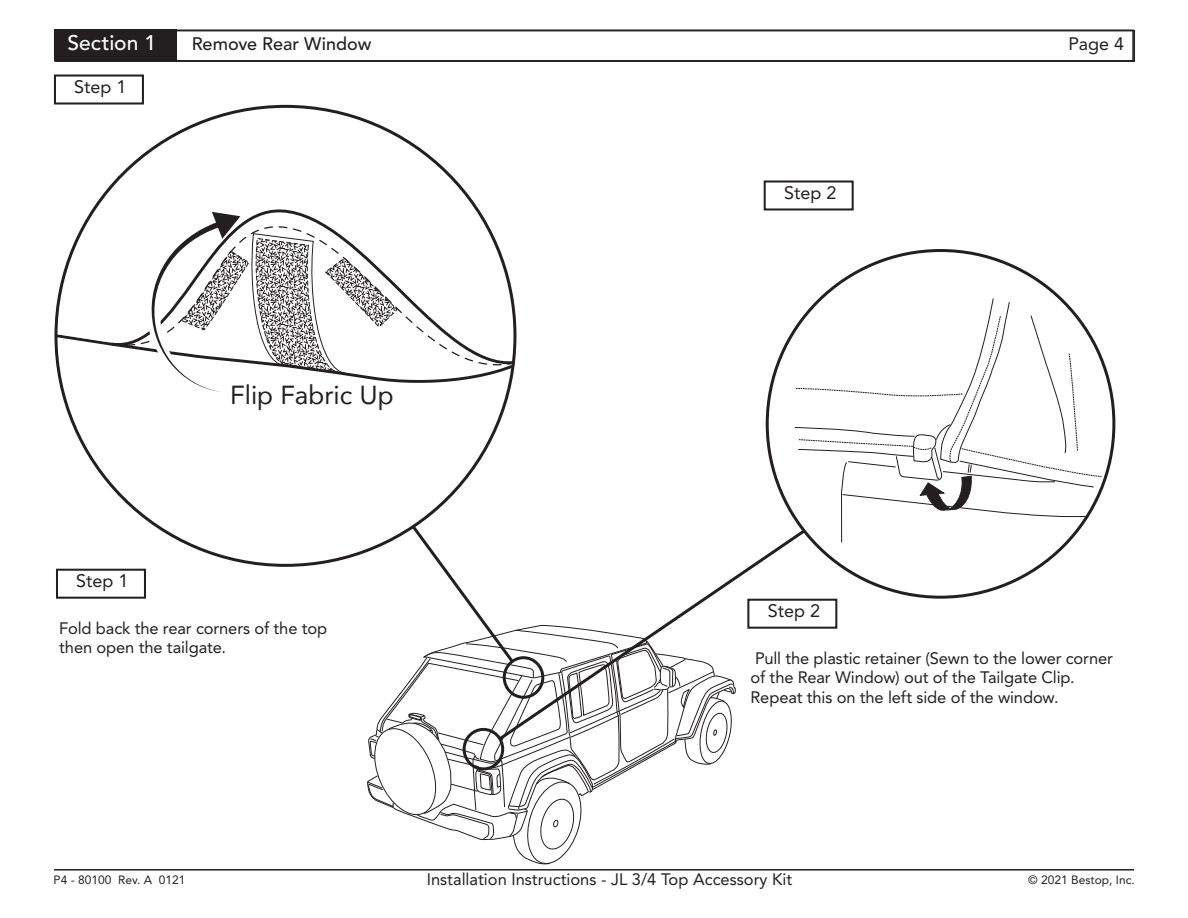
<style>
.page{position:relative;width:1188px;height:918px;background:#fff}
.page>*{position:absolute;margin:0;border:0;box-sizing:border-box;transform-origin:0 0}
.t1{font:26.1px "Avenir";color:#231f20}
.t2{font:500 21px "Avenir LT Std";color:#fff}
.t3{font:18px "Avenir LT Std";color:#231f20}
.t4{font:500 18px "Avenir LT Std";color:#231f20}
.t5{font:16.5px/19.5px "Avenir LT Std";letter-spacing:-.005em;color:#231f20}
.t6{font:12px "Avenir LT Std";color:#231f20}
</style>
<div class="page">
<hr style="left:54px;top:869px;width:1080px;height:2px;background:#231f20">
<div style="left:55px;top:30px;width:1080px;height:32px;border:2px solid #231f20"></div>
<div style="left:54px;top:29px;width:123px;height:32px;background:#231f20"></div>
<svg style="left:58px;top:175px;width:452px;height:220px"></svg>
<svg style="left:58px;top:295px;width:51px;height:47px"></svg>
<svg style="left:109px;top:207px;width:401px;height:175px"></svg>
<svg style="left:111px;top:223px;width:404px;height:168px"></svg>
<svg style="left:145px;top:212px;width:253px;height:182px"></svg>
<svg style="left:56px;top:568px;width:90px;height:31px"></svg>
<svg style="left:53px;top:74px;width:91px;height:31px"></svg>
<svg style="left:367px;top:523px;width:361px;height:342px"></svg>
<svg style="left:794px;top:298px;width:318px;height:245px"></svg>
<div style="left:463px;top:728px;width:41px;height:42px;border:3px solid #231f20;border-radius:50%"></div>
<svg style="left:496px;top:527px;width:312px;height:216px"></svg>
<svg style="left:763px;top:180px;width:91px;height:31px"></svg>
<svg style="left:746px;top:598px;width:92px;height:32px"></svg>
<p class="t2" style="left:67px;top:30px;width:90px">Section 1</p>
<p class="t4" style="left:192px;top:33px;width:181px">Remove Rear Window</p>
<p class="t3" style="left:74px;top:77px;width:54px">Step 1</p>
<p class="t1" style="left:230px;top:374px;width:165px">Flip Fabric Up</p>
<p class="t3" style="left:76px;top:571px;width:54px">Step 1</p>
<p class="t5" style="left:59px;top:619px;width:269px">Fold back the rear corners of the top then open the tailgate.</p>
<p class="t3" style="left:784px;top:183px;width:54px">Step 2</p>
<p class="t3" style="left:1069px;top:34px;width:57px">Page 4</p>
<p class="t3" style="left:768px;top:601px;width:54px">Step 2</p>
<p class="t5" style="left:751px;top:649px;width:364px">Pull the plastic retainer (Sewn to the lower corner of the Rear Window) out of the Tailgate Clip.</p>
<p class="t5" style="left:751px;top:688px;width:309px">Repeat this on the left side of the window.</p>
<p class="t5" style="left:427px;top:870px;width:367px">Installation Instructions - JL 3/4 Top Accessory Kit</p>
<p class="t6" style="left:54px;top:873px;width:133px">P4 - 80100 Rev. A 0121</p>
<p class="t6" style="left:1028px;top:873px;width:108px">© 2021 Bestop, Inc.</p>
</div>
